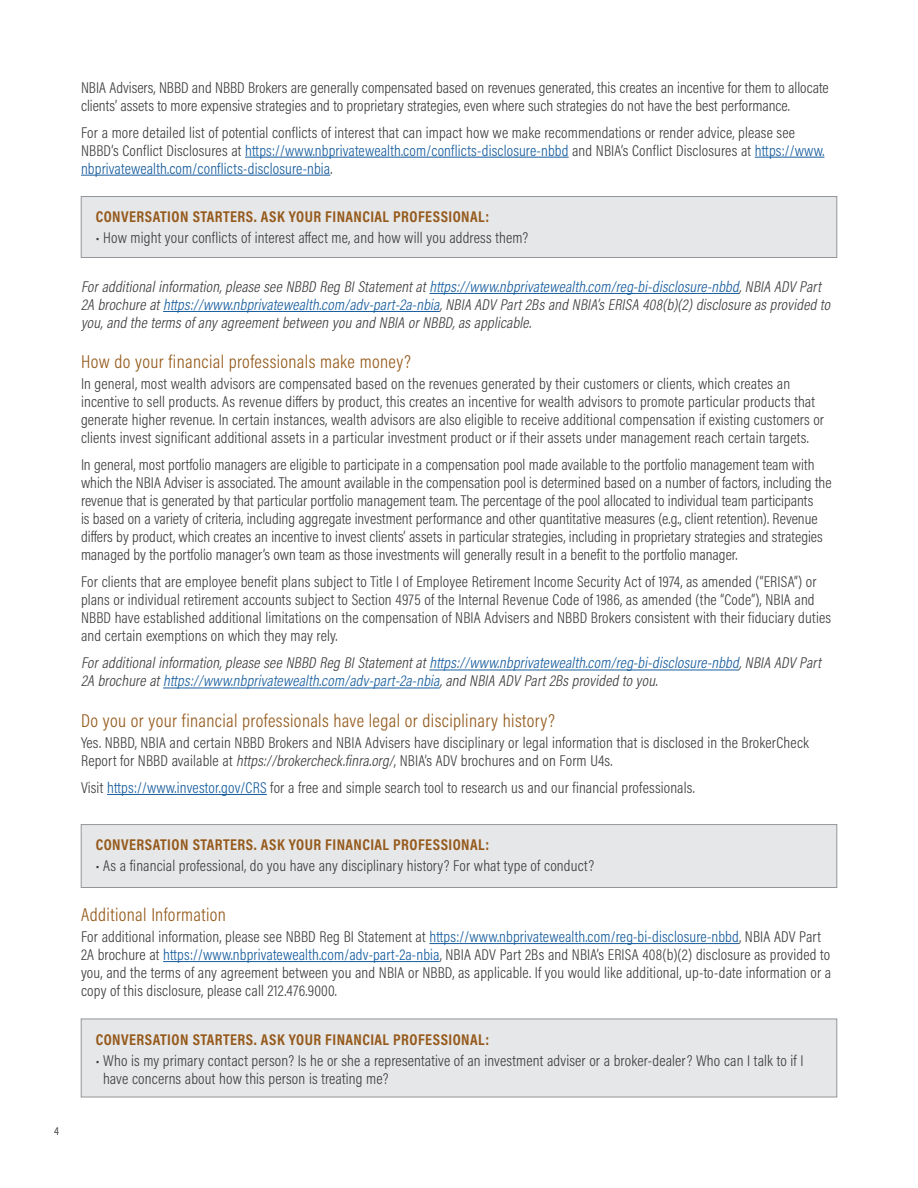
<style>
.page{position:relative;width:918px;height:1188px;background:#fff}
.page>*{position:absolute;margin:0;border:0;box-sizing:border-box;transform-origin:0 0}
.Subhead{font:300 18.75px "Acumin Pro Cond";letter-spacing:.02em;color:#955a1c}
.Body_Copy{font:300 15.75px/18px "Acumin Pro Cond";letter-spacing:.01em;color:#3e3e3f}
.Body_Copy-2{font:italic 300 15.75px/18px "Acumin Pro Cond";color:#3e3e3f}
.Conversation_Starter{font:300 15.75px/18px "Acumin Pro Cond";letter-spacing:.01em;color:#3e3e3f}
.Conversation_Starter-2{font:700 15.75px "Acumin Pro Cond";letter-spacing:.03em;color:#955a1c}
.t1{font:11.25px "Acumin Pro Cond";color:#3e3e3f}
.s1{color:#175d9e}
.s2{font-style:italic}
</style>
<div class="page">
<hr style="left:245px;top:157px;width:324px;height:1px;background:#175d9e">
<hr style="left:755px;top:157px;width:69px;height:1px;background:#175d9e">
<hr style="left:81px;top:175px;width:249px;height:1px;background:#175d9e">
<hr style="left:429px;top:293px;width:310px;height:1px;background:#175d9e">
<hr style="left:163px;top:311px;width:277px;height:1px;background:#175d9e">
<hr style="left:429px;top:670px;width:310px;height:1px;background:#175d9e">
<hr style="left:163px;top:688px;width:277px;height:1px;background:#175d9e">
<hr style="left:107px;top:794px;width:160px;height:1px;background:#175d9e">
<hr style="left:429px;top:943px;width:310px;height:1px;background:#175d9e">
<hr style="left:163px;top:961px;width:277px;height:1px;background:#175d9e">
<div style="left:81px;top:196px;width:756px;height:62px;background:#e6e7e9;border:1px solid #939598"></div>
<div style="left:81px;top:824px;width:756px;height:64px;background:#e6e7e9;border:1px solid #939598"></div>
<div style="left:81px;top:1019px;width:756px;height:78px;background:#e6e7e9;border:1px solid #939598"></div>
<p class="t1" style="left:54px;top:1124px;width:6px">4</p>
<p class="Body_Copy" style="left:81px;top:78px;width:749px">NBIA Advisers, NBBD and NBBD Brokers are generally compensated based on revenues generated, this creates an incentive for them to allocate clients’ assets to more expensive strategies and to proprietary strategies, even where such strategies do not have the best performance.</p>
<p class="Body_Copy" style="left:81px;top:123px;width:745px">For a more detailed list of potential conflicts of interest that can impact how we make recommendations or render advice, please see<br>NBBD’s Conflict Disclosures at <span class="s1">https://www.nbprivatewealth.com/conflicts-disclosure-nbbd</span> and NBIA’s Conflict Disclosures at <span class="s1">https://www. nbprivatewealth.com/conflicts-disclosure-nbia</span>.</p>
<p class="Conversation_Starter-2" style="left:96px;top:206px;width:395px">CONVERSATION STARTERS. ASK YOUR FINANCIAL PROFESSIONAL:</p>
<p class="Conversation_Starter" style="left:96px;top:229px;width:434px">• How might your conflicts of interest affect me, and how will you address them?</p>
<p class="Body_Copy-2" style="left:81px;top:277px;width:754px">Foradditionalinformation,please see NBBD Reg BIStatementat<span class="s1">https://www.nbprivatewealth.com/reg-bi-disclosure-nbbd</span>,NBIA ADV Part<br>2A brochure at<span class="s1">https://www.nbprivatewealth.com/adv-part-2a-nbia</span>,NBIA ADV Part2Bsand NBIA’sERISA 408(b)(2)disclosure asprovided to you,and the termsofanyagreementbetween you and NBIA orNBBD,asapplicable.</p>
<p class="Subhead" style="left:81px;top:350px;width:331px">How do your financial professionals make money?</p>
<p class="Body_Copy" style="left:81px;top:375px;width:745px">In general, most wealth advisors are compensated based on the revenues generated by their customers or clients, which creates an incentive to sell products. As revenue differs by product, this creates an incentive for wealth advisors to promote particular products that generate higher revenue. In certain instances, wealth advisors are also eligible to receive additional compensation if existing customers or clients invest significant additional assets in a particular investment product or if their assets under management reach certain targets.</p>
<p class="Body_Copy" style="left:81px;top:456px;width:752px">In general, most portfolio managers are eligible to participate in a compensation pool made available to the portfolio management team with which the NBIA Adviser is associated. The amount available in the compensation pool is determined based on a number of factors, including the revenue that is generated by that particular portfolio management team. The percentage of the pool allocated to individual team participants<br>is based on a variety of criteria, including aggregate investment performance and other quantitative measures (e.g., client retention). Revenue differs by product, which creates an incentive to invest clients’ assets in particular strategies, including in proprietary strategies and strategies managed by the portfolio manager’s own team as those investments will generally result in a benefit to the portfolio manager.</p>
<p class="Body_Copy" style="left:81px;top:573px;width:752px">For clients that are employee benefit plans subject to Title I of Employee Retirement Income Security Act of 1974, as amended (“ERISA”) or plans or individual retirement accounts subject to Section 4975 of the Internal Revenue Code of 1986, as amended (the “Code”), NBIA and NBBD have established additional limitations on the compensation of NBIA Advisers and NBBD Brokers consistent with their fiduciary duties and certain exemptions on which they may rely.</p>
<p class="Body_Copy-2" style="left:81px;top:654px;width:745px">Foradditionalinformation,please see NBBD Reg BIStatementat<span class="s1">https://www.nbprivatewealth.com/reg-bi-disclosure-nbbd</span>,NBIA ADV Part<br>2A brochure at<span class="s1">https://www.nbprivatewealth.com/adv-part-2a-nbia</span>,and NBIA ADV Part2Bsprovided to you.</p>
<p class="Subhead" style="left:81px;top:708px;width:476px">Do you or your financial professionals have legal or disciplinary history?</p>
<p class="Body_Copy" style="left:81px;top:733px;width:730px">Yes. NBBD, NBIA and certain NBBD Brokers and NBIA Advisers have disciplinary or legal information that is disclosed in the BrokerCheck<br>Report for NBBD available at <span class="s2">https://brokercheck.finra.org/</span>, NBIA’s ADV brochures and on Form U4s.</p>
<p class="Body_Copy" style="left:81px;top:778px;width:615px">Visit <span class="s1">https://www.investor.gov/CRS</span> for a free and simple search tool to research us and our financial professionals.</p>
<p class="Conversation_Starter-2" style="left:96px;top:834px;width:395px">CONVERSATION STARTERS. ASK YOUR FINANCIAL PROFESSIONAL:</p>
<p class="Conversation_Starter" style="left:96px;top:857px;width:500px">• As a financial professional, do you have any disciplinary history? For what type of conduct?</p>
<p class="Subhead" style="left:81px;top:903px;width:146px">Additional Information</p>
<p class="Body_Copy" style="left:81px;top:927px;width:752px">For additional information, please see NBBD Reg BI Statement at <span class="s1">https://www.nbprivatewealth.com/reg-bi-disclosure-nbbd</span>, NBIA ADV Part 2A brochure at <span class="s1">https://www.nbprivatewealth.com/adv-part-2a-nbia</span>, NBIA ADV Part 2Bs and NBIA’s ERISA 408(b)(2) disclosure as provided to you, and the terms of any agreement between you and NBIA or NBBD, as applicable. If you would like additional, up-to-date information or a copy of this disclosure, please call 212.476.9000.</p>
<p class="Conversation_Starter-2" style="left:96px;top:1029px;width:395px">CONVERSATION STARTERS. ASK YOUR FINANCIAL PROFESSIONAL:</p>
<p class="Conversation_Starter" style="left:103px;top:1051px;width:702px;text-indent:-7px">• Who is my primary contact person? Is he or she a representative of an investment adviser or a broker-dealer? Who can I talk to if I have concerns about how this person is treating me?</p>
</div>
